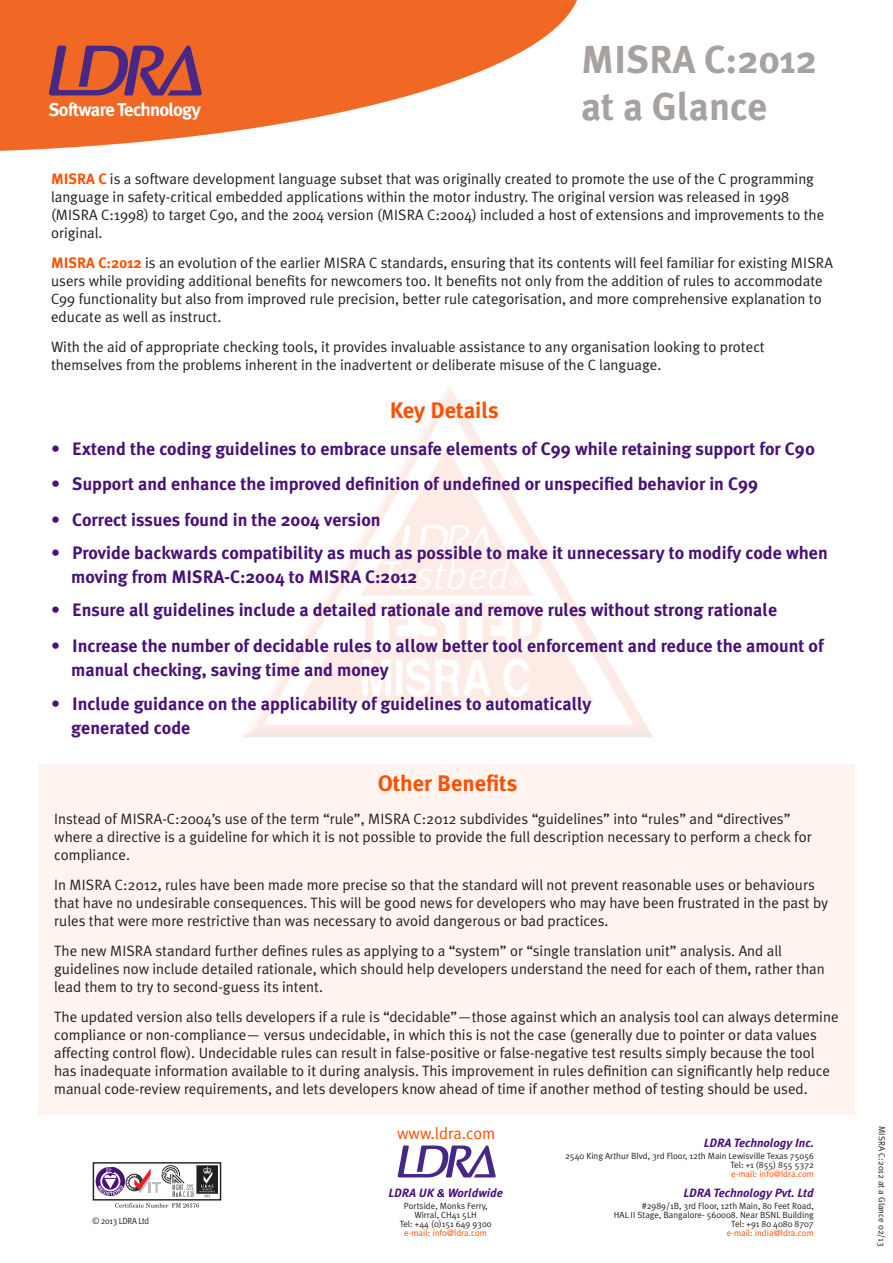
<style>
.page{position:relative;width:893px;height:1263px;background:#fff}
.page>*{position:absolute;margin:0;border:0;box-sizing:border-box;transform-origin:0 0}
.t1{font:700 39px/46.8px "Meta Plus";color:#a7a2a0}
.t2{font:700 22.5px "Meta Plus";color:#ff5000}
.t3{font:700 18.6px "Meta Plus";letter-spacing:-.04em;color:#fff}
.t4{font:700 18px/24px "Meta Plus";color:#491276}
.t5{font:16.5px "Meta Plus Normal";color:#ff5000}
.t6{font:15px/18px "Meta Plus Normal";color:#231f20}
.t7{font:italic 700 12px "Meta Plus";color:#491276}
.t8{font:9px/9px "Meta Plus Normal";color:#231f20;text-align:right}
.t9{font:9px "Meta Plus Normal";color:#ff5000}
.t10{font:9px "Meta Plus Normal";letter-spacing:-.035em;color:#231f20;scale:.95 1}
.s1{font-family:"Meta Plus";font-weight:700;color:#ff5000}
</style>
<div class="page">
<div style="left:38px;top:764px;width:817px;height:351px;background:#fff4f0"></div>
<img style="left:242px;top:387px;width:411px;height:350px">
<img style="left:0;top:0;width:578px;height:150px">
<svg style="left:49px;top:46px;width:153px;height:49px"></svg>
<svg style="left:398px;top:1145px;width:98px;height:32px"></svg>
<div style="left:93px;top:1162px;width:128px;height:38px;border:1px solid #231f20"></div>
<svg style="left:115px;top:1203px;width:84px;height:4px"></svg>
<svg style="left:96px;top:1165px;width:122px;height:32px"></svg>
<p class="t3" style="left:49px;top:99px;width:154px">Software Technology</p>
<h1 class="t1" style="left:581px;top:36px;width:237px">MISRA C:2012 at a Glance</h1>
<p class="t6" style="left:51px;top:170px;width:775px"><span class="s1">MISRA C</span> is a software development language subset that was originally created to promote the use of the C programming language in safety-critical embedded applications within the motor industry. The original version was released in 1998 (MISRA C:1998) to target C90, and the 2004 version (MISRA C:2004) included a host of extensions and improvements to the original.</p>
<p class="t6" style="left:51px;top:254px;width:783px"><span class="s1">MISRA C:2012</span> is an evolution of the earlier MISRA C standards, ensuring that its contents will feel familiar for existing MISRA users while providing additional benefits for newcomers too. It benefits not only from the addition of rules to accommodate C99 functionality but also from improved rule precision, better rule categorisation, and more comprehensive explanation to educate as well as instruct.</p>
<p class="t6" style="left:51px;top:338px;width:715px">With the aid of appropriate checking tools, it provides invaluable assistance to any organisation looking to protect themselves from the problems inherent in the inadvertent or deliberate misuse of the C language.</p>
<h2 class="t2" style="left:390px;top:397px;width:111px">Key Details</h2>
<p class="t4" style="left:51px;top:437px;width:765px">• Extend the coding guidelines to embrace unsafe elements of C99 while retaining support for C90</p>
<p class="t4" style="left:51px;top:471px;width:709px">• Support and enhance the improved definition of undefined or unspecified behavior in C99</p>
<p class="t4" style="left:51px;top:507px;width:331px">• Correct issues found in the 2004 version</p>
<p class="t4" style="left:71px;top:540px;width:758px;text-indent:-20px">• Provide backwards compatibility as much as possible to make it unnecessary to modify code when moving from MISRA-C:2004 to MISRA C:2012</p>
<p class="t4" style="left:51px;top:597px;width:728px">• Ensure all guidelines include a detailed rationale and remove rules without strong rationale</p>
<p class="t4" style="left:71px;top:633px;width:754px;text-indent:-20px">• Increase the number of decidable rules to allow better tool enforcement and reduce the amount of manual checking, saving time and money</p>
<p class="t4" style="left:71px;top:692px;width:522px;text-indent:-20px">• Include guidance on the applicability of guidelines to automatically generated code</p>
<h2 class="t2" style="left:378px;top:771px;width:141px">Other Benefits</h2>
<p class="t6" style="left:54px;top:809px;width:759px">Instead of MISRA-C:2004’s use of the term “rule”, MISRA C:2012 subdivides “guidelines” into “rules” and “directives” where a directive is a guideline for which it is not possible to provide the full description necessary to perform a check for compliance.</p>
<p class="t6" style="left:54px;top:875px;width:775px">In MISRA C:2012, rules have been made more precise so that the standard will not prevent reasonable uses or behaviours that have no undesirable consequences. This will be good news for developers who may have been frustrated in the past by rules that were more restrictive than was necessary to avoid dangerous or bad practices.</p>
<p class="t6" style="left:54px;top:941px;width:772px">The new MISRA standard further defines rules as applying to a “system” or “single translation unit” analysis. And all guidelines now include detailed rationale, which should help developers understand the need for each of them, rather than lead them to try to second-guess its intent.</p>
<p class="t6" style="left:54px;top:1007px;width:786px">The updated version also tells developers if a rule is “decidable”—those against which an analysis tool can always determine compliance or non-compliance— versus undecidable, in which this is not the case (generally due to pointer or data values affecting control flow). Undecidable rules can result in false-positive or false-negative test results simply because the tool has inadequate information available to it during analysis. This improvement in rules definition can significantly help reduce manual code-review requirements, and lets developers know ahead of time if another method of testing should be used.</p>
<p class="t10" style="left:93px;top:1216px;width:61px">© 2013 LDRA Ltd</p>
<p class="t5" style="left:397px;top:1123px;width:100px">www.ldra.com</p>
<p class="t7" style="left:388px;top:1185px;width:116px">LDRA UK &amp; Worldwide</p>
<p class="t8" style="left:400px;top:1201px;width:93px;text-align:center">Portside, Monks Ferry,<br>Wirral, CH41 5LH<br>Tel: +44 (0)151 649 9300</p>
<p class="t9" style="left:404px;top:1227px;width:84px">e-mail: info@ldra.com</p>
<p class="t7" style="left:704px;top:1136px;width:112px">LDRA Technology Inc.</p>
<p class="t8" style="left:565px;top:1151px;width:250px">2540 King Arthur Blvd, 3rd Floor, 12th Main Lewisville Texas 75056<br>Tel: +1 (855) 855 5372</p>
<p class="t9" style="left:731px;top:1169px;width:84px">e-mail: info@ldra.com</p>
<p class="t7" style="left:683px;top:1185px;width:132px">LDRA Technology Pvt. Ltd</p>
<p class="t8" style="left:614px;top:1201px;width:202px">#2989/1B, 3rd Floor, 12th Main, 80 Feet Road,<br>HAL II Stage, Bangalore- 560008. Near BSNL Building<br>Tel: +91 80 4080 8707</p>
<p class="t9" style="left:727px;top:1227px;width:88px">e-mail: india@ldra.com</p>
<p class="t8" style="left:886px;top:1126px;width:123px;rotate:90deg">MISRA C:2012 at a Glance 02/13</p>
</div>
